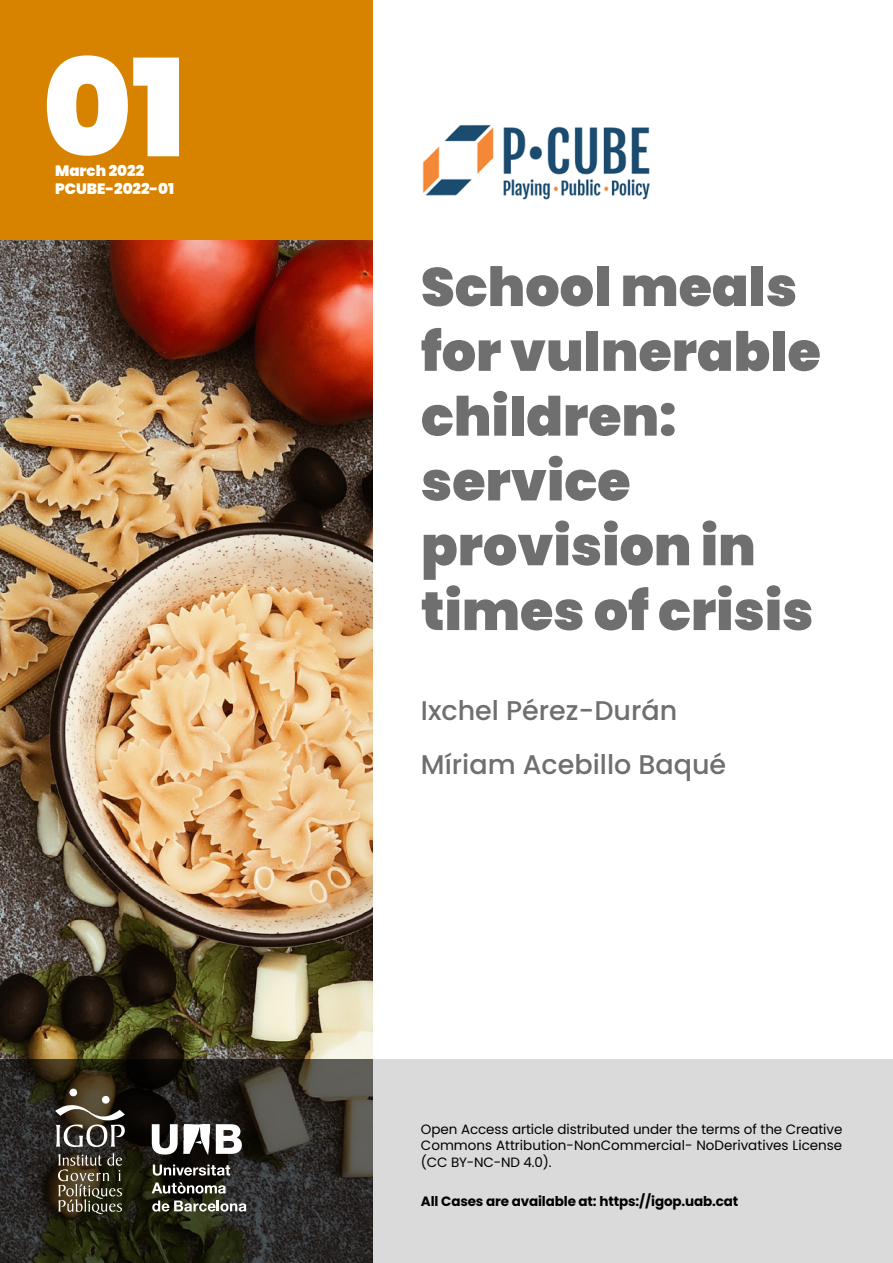
<style>
.page{position:relative;width:893px;height:1263px;background:#fff}
.page>*{position:absolute;margin:0;border:0;box-sizing:border-box;transform-origin:0 0}
.Num_Portada{font:900 135px "Poppins";color:#fff}
.Titol_portada_gris{font:900 54px/64.8px "Poppins";color:#706f6f}
.t1{font:500 27px "Poppins";color:#706f6f}
.Ref_estudi_cas_porta{font:900 15px "Poppins";color:#fff}
.t2{font:13.5px/16.2px "Poppins";color:#000;text-align:justify}
.t3{font:700 13.5px "Poppins";letter-spacing:-.01em;color:#000}
</style>
<div class="page">
<div style="left:374px;top:1059px;width:519px;height:204px;background:#dadada"></div>
<img style="left:0;top:239px;width:373px;height:820px">
<div style="left:0;top:0;width:373px;height:239px;background:#d78300"></div>
<svg style="left:0;top:1059px;width:373px;height:204px;background:#2c2a22"></svg>
<div style="left:69px;top:1089px;width:8px;height:7px;background:#fff;border-radius:50%"></div>
<div style="left:102px;top:1096px;width:8px;height:7px;background:#fff;border-radius:50%"></div>
<svg style="left:55px;top:1104px;width:70px;height:43px"></svg>
<svg style="left:58px;top:1153px;width:64px;height:61px;background:#595341"></svg>
<svg style="left:152px;top:1124px;width:90px;height:31px"></svg>
<svg style="left:153px;top:1164px;width:77px;height:12px"></svg>
<svg style="left:152px;top:1182px;width:74px;height:11px"></svg>
<svg style="left:152px;top:1200px;width:94px;height:11px"></svg>
<img style="left:422px;top:124px;width:228px;height:76px">
<p class="Num_Portada" style="left:43px;top:31px;width:145px">01</p>
<p class="Ref_estudi_cas_porta" style="left:55px;top:162px;width:91px">March 2022</p>
<p class="Ref_estudi_cas_porta" style="left:55px;top:180px;width:121px">PCUBE-2022-01</p>
<p class="Titol_portada_gris" style="left:421px;top:255px;width:401px">School meals for vulnerable children: service provision in times of crisis</p>
<p class="t1" style="left:421px;top:695px;width:258px">Ixchel Pérez-Durán</p>
<p class="t1" style="left:421px;top:749px;width:307px">Míriam Acebillo Baqué</p>
<p class="t2" style="left:421px;top:1121px;width:423px">Open Access article distributed under the terms of the Creative Commons Attribution-NonCommercial- NoDerivatives License (CC BY-NC-ND 4.0).</p>
<p class="t3" style="left:421px;top:1193px;width:319px">All Cases are available at: https://igop.uab.cat</p>
</div>
